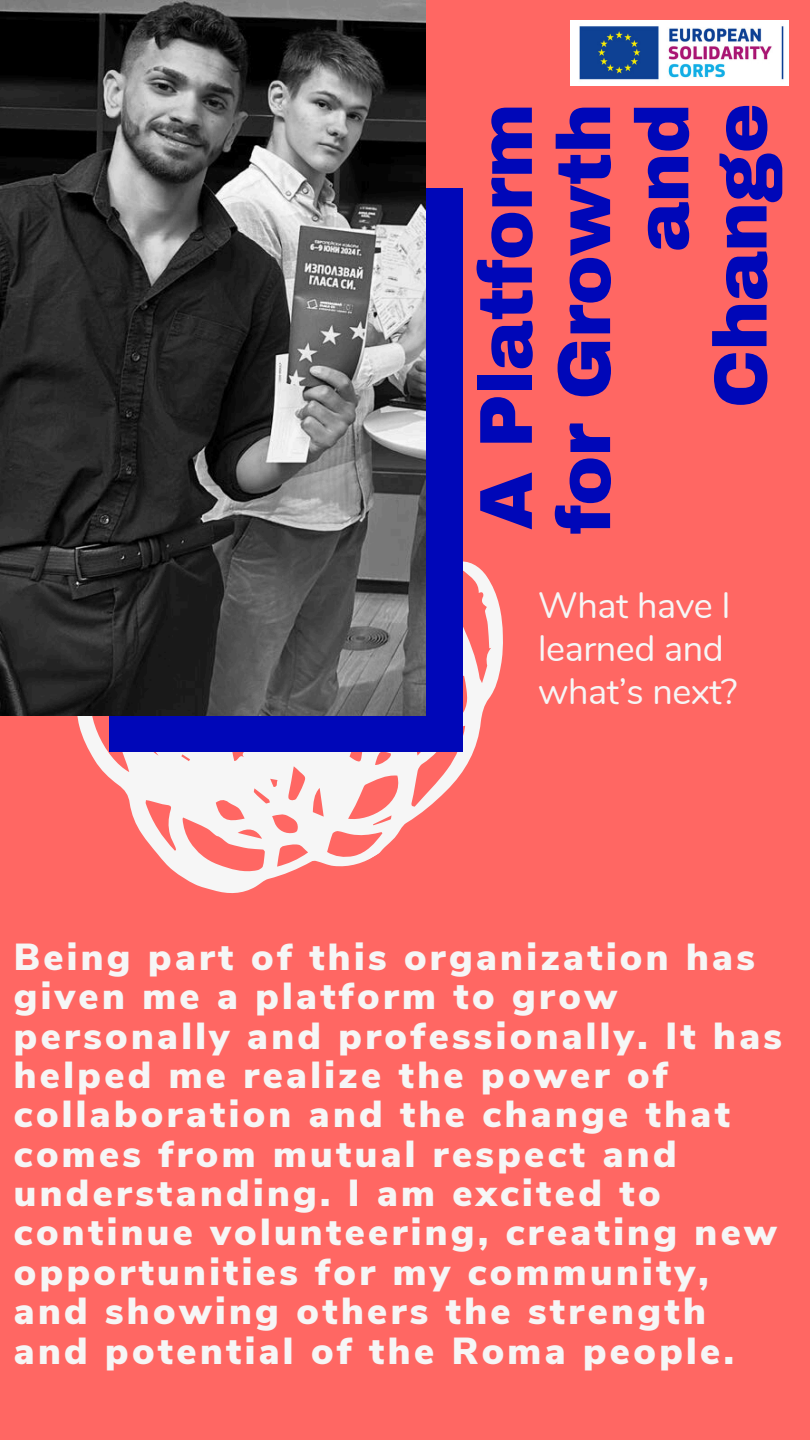
<style>
.page{position:relative;width:810px;height:1440px;background:#ff6763}
.page>*{position:absolute;margin:0;border:0;box-sizing:border-box;transform-origin:0 0}
.t1{font:900 75.1px/78.2px "Archivo";letter-spacing:-.01em;color:#0007b8;text-align:right}
.t2{font:900 37.6px/39.4px "Nunito Sans";letter-spacing:.09em;color:#f6f6f6}
.t3{font:36px/43.1px "Nunito";letter-spacing:-.01em;color:#f6f6f6}
</style>
<div class="page">
<svg style="left:77px;top:365px;width:426px;height:528px"></svg>
<div style="left:109px;top:188px;width:353px;height:564px;background:#0007b8"></div>
<img style="left:0;top:0;width:426px;height:716px">
<img style="left:571px;top:20px;width:217px;height:65px">
<p class="t1" style="left:468px;top:534px;width:433px;rotate:-90deg">A Platform for Growth and<br>Change</p>
<h1 class="t3" style="left:538px;top:585px;width:201px">What have I learned and what’s next?</h1>
<p class="t2" style="left:14px;top:938px;width:770px">Being part of this organization has given me a platform to grow personally and professionally. It has helped me realize the power of collaboration and the change that comes from mutual respect and understanding. I am excited to continue volunteering, creating new opportunities for my community, and showing others the strength and potential of the Roma people.</p>
</div>
